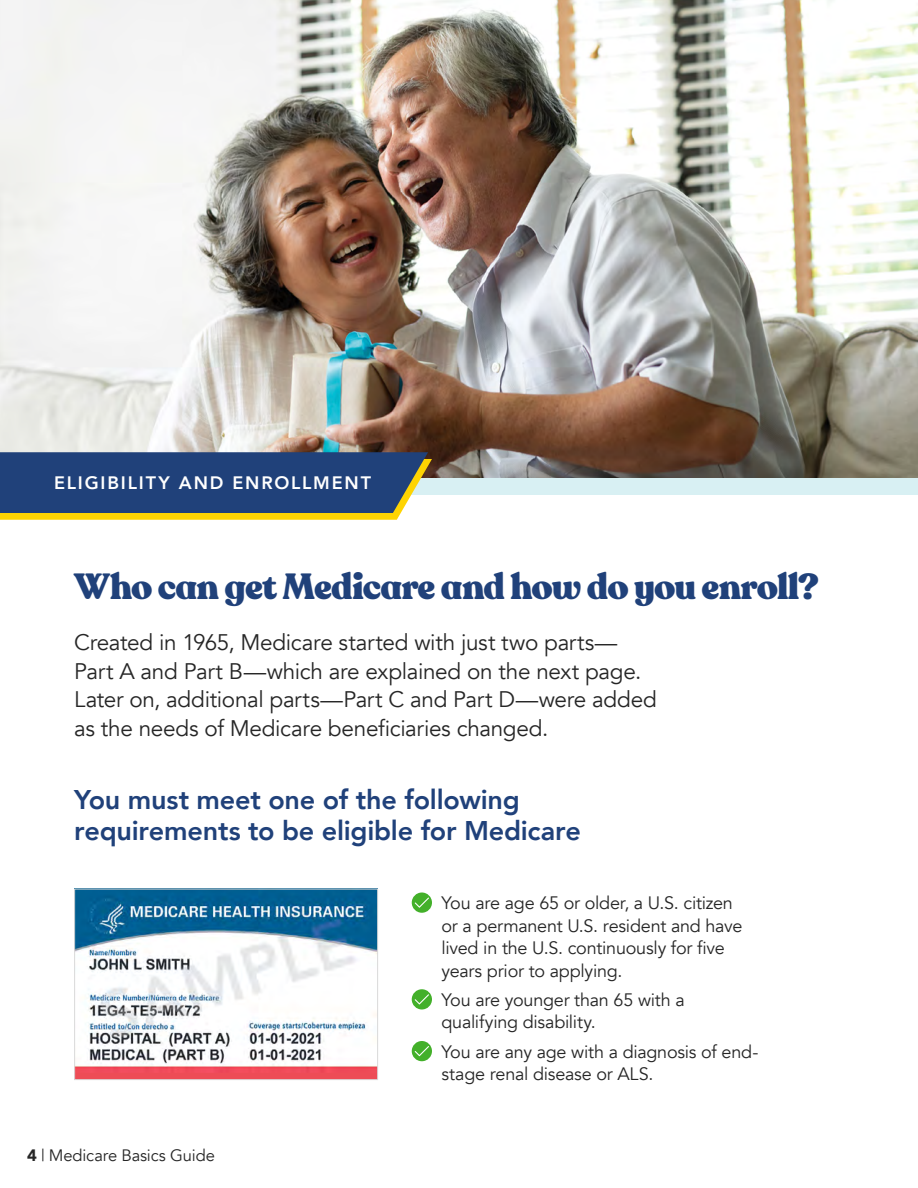
<style>
.page{position:relative;width:918px;height:1188px;background:#fff}
.page>*{position:absolute;margin:0;border:0;box-sizing:border-box;transform-origin:0 0}
.t1{font:900 36px "Recoleta Alt";letter-spacing:-.025em;color:#20417a}
.t2{font:800 27px/31.5px "Avenir";letter-spacing:-.01em;color:#20417a}
.t3{font:22.5px/28.5px "Avenir";letter-spacing:-.015em;color:#262626}
.t4{font:18px/22.5px "Avenir";letter-spacing:-.015em;color:#262626}
.t5{font:800 18px "Avenir";letter-spacing:.1em;color:#fff}
.t6{font:16.5px "Avenir";letter-spacing:-.01em;color:#262626}
.s1{font-weight:900}
</style>
<div class="page">
<img style="left:0;top:0;width:918px;height:478px">
<div style="left:0;top:478px;width:918px;height:16px;background:#d8f0f3"></div>
<svg style="left:0;top:452px;width:432px;height:68px;background:#405771"></svg>
<img style="left:76px;top:891px;width:300px;height:187px">
<div style="left:74px;top:889px;width:304px;height:191px;border:1px solid #d9d9d9"></div>
<div style="left:412px;top:893px;width:20px;height:20px;background:#43b02a;border-radius:50%"></div>
<svg style="left:415px;top:898px;width:14px;height:10px"></svg>
<div style="left:412px;top:989px;width:20px;height:21px;background:#43b02a;border-radius:50%"></div>
<svg style="left:415px;top:994px;width:14px;height:10px"></svg>
<div style="left:412px;top:1041px;width:20px;height:20px;background:#43b02a;border-radius:50%"></div>
<svg style="left:415px;top:1046px;width:14px;height:10px"></svg>
<p class="t5" style="left:54px;top:469px;width:319px">ELIGIBILITY AND ENROLLMENT</p>
<h1 class="t1" style="left:74px;top:564px;width:746px">Who can get Medicare and how do you enroll?</h1>
<p class="t3" style="left:74px;top:629px;width:584px">Created in 1965, Medicare started with just two parts— Part A and Part B—which are explained on the next page.<br>Later on, additional parts—Part C and Part D—were added as the needs of Medicare beneficiaries changed.</p>
<h2 class="t2" style="left:74px;top:784px;width:508px">You must meet one of the following requirements to be eligible for Medicare</h2>
<p class="t6" style="left:27px;top:1145px;width:189px"><span class="s1">4</span> | Medicare Basics Guide</p>
<p class="t4" style="left:441px;top:892px;width:302px">You are age 65 or older, a U.S. citizen or a permanent U.S. resident and have lived in the U.S. continuously for five years prior to applying.</p>
<p class="t4" style="left:441px;top:989px;width:245px">You are younger than 65 with a qualifying disability.</p>
<p class="t4" style="left:441px;top:1040px;width:318px">You are any age with a diagnosis of end&shy;stage renal disease or ALS.</p>
</div>
